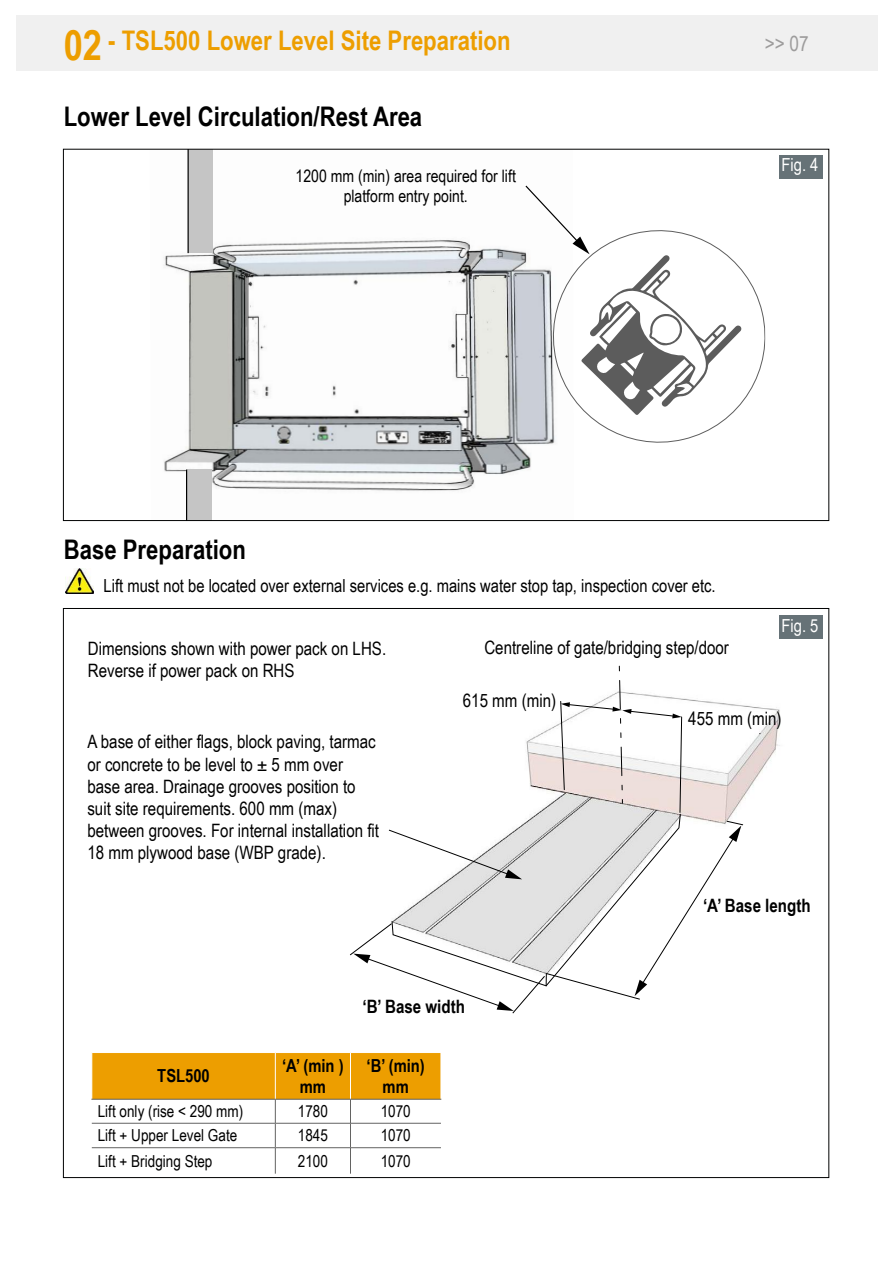
<style>
.page{position:relative;width:893px;height:1263px;background:#fff}
.page>*{position:absolute;margin:0;border:0;box-sizing:border-box;transform-origin:0 0}
.t1{font:700 27px "Arial Narrow";color:#000}
.t2{font:700 27px "Arial Narrow";color:#ed9e00}
.t3{font:21px "Arial Narrow";color:#9d9c9c}
.t4{font:18.45px/22.2px "Arial Narrow";color:#000}
.t5{font:700 18.45px "Arial Narrow";color:#000}
.t6{font:18px "Arial Narrow";color:#000}
.t7{font:700 18px/21.6px "Arial Narrow";color:#000;text-align:center}
.t8{font:18px "Arial Narrow";color:#fff}
.t9{font:17.1px/20.5px "Arial Narrow";color:#000;text-align:center}
.t10{font:16.5px "Arial Narrow";color:#000}
.s1{font-size:42px}
</style>
<div class="page">
<div style="left:16px;top:15px;width:861px;height:55px;background:#f0f0f0"></div>
<svg style="left:92px;top:1053px;width:349px;height:121px"></svg>
<hr style="left:275px;top:1053px;width:1px;height:46px;background:#fff">
<hr style="left:350px;top:1053px;width:1px;height:46px;background:#fff">
<hr style="left:91px;top:1099px;width:184px;height:1px;background:#636362">
<hr style="left:275px;top:1099px;width:75px;height:1px;background:#636362">
<hr style="left:350px;top:1099px;width:91px;height:1px;background:#636362">
<img style="left:526px;top:665px;width:254px;height:155px">
<svg style="left:526px;top:814px;width:155px;height:6px"></svg>
<svg style="left:350px;top:820px;width:394px;height:194px"></svg>
<svg style="left:560px;top:666px;width:122px;height:147px"></svg>
<img style="left:65px;top:568px;width:29px;height:26px">
<img style="left:163px;top:151px;width:391px;height:340px">
<div style="left:187px;top:469px;width:25px;height:51px;background:#c5c5c5"></div>
<hr style="left:186px;top:469px;width:1px;height:51px;background:#000">
<div style="left:188px;top:149px;width:24px;height:104px;background:#c5c5c5"></div>
<svg style="left:553px;top:270px;width:212px;height:173px"></svg>
<svg style="left:524px;top:184px;width:218px;height:231px"></svg>
<hr style="left:188px;top:149px;width:1px;height:104px;background:#000">
<div style="left:779px;top:155px;width:44px;height:24px;background:#667277"></div>
<div style="left:779px;top:615px;width:44px;height:24px;background:#667277"></div>
<h1 class="t2" style="left:64px;top:20px;width:448px"><span class="s1">02</span> - TSL500 Lower Level Site Preparation</h1>
<h1 class="t1" style="left:64px;top:96px;width:360px">Lower Level Circulation/Rest Area</h1>
<p class="t9" style="left:296px;top:165px;width:222px">1200 mm (min) area required for lift platform entry point.</p>
<p class="t3" style="left:765px;top:28px;width:46px">&gt;&gt; 07</p>
<p class="t8" style="left:782px;top:152px;width:38px">Fig. 4</p>
<h1 class="t1" style="left:64px;top:529px;width:184px">Base Preparation</h1>
<p class="t6" style="left:104px;top:572px;width:614px">Lift must not be located over external services e.g. mains water stop tap, inspection cover etc.</p>
<p class="t4" style="left:88px;top:637px;width:300px">Dimensions shown with power pack on LHS.<br>Reverse if power pack on RHS</p>
<p class="t4" style="left:484px;top:636px;width:246px">Centreline of gate/bridging step/door</p>
<p class="t8" style="left:782px;top:612px;width:38px">Fig. 5</p>
<p class="t4" style="left:87px;top:730px;width:293px">A base of either flags, block paving, tarmac or concrete to be level to ± 5 mm over base area. Drainage grooves position to suit site requirements. 600 mm (max) between grooves. For internal installation fit 18 mm plywood base (WBP grade).</p>
<p class="t4" style="left:463px;top:689px;width:95px">615 mm (min)</p>
<p class="t5" style="left:362px;top:993px;width:104px">‘B’ Base width</p>
<p class="t7" style="left:157px;top:1064px;width:54px">TSL500</p>
<p class="t7" style="left:282px;top:1053px;width:63px">‘A’ (min ) mm</p>
<p class="t7" style="left:367px;top:1053px;width:60px">‘B’ (min) mm</p>
<p class="t10" style="left:98px;top:1099px;width:147px">Lift only (rise &lt; 290 mm)</p>
<p class="t10" style="left:298px;top:1099px;width:32px">1780</p>
<p class="t10" style="left:381px;top:1099px;width:32px">1070</p>
<p class="t10" style="left:98px;top:1123px;width:141px">Lift + Upper Level Gate</p>
<p class="t10" style="left:298px;top:1123px;width:32px">1845</p>
<p class="t10" style="left:381px;top:1123px;width:32px">1070</p>
<p class="t10" style="left:98px;top:1149px;width:116px">Lift + Bridging Step</p>
<p class="t10" style="left:298px;top:1149px;width:32px">2100</p>
<p class="t10" style="left:381px;top:1149px;width:32px">1070</p>
<p class="t4" style="left:688px;top:707px;width:95px">455 mm (min)</p>
<p class="t5" style="left:703px;top:891px;width:109px">‘A’ Base length</p>
</div>
